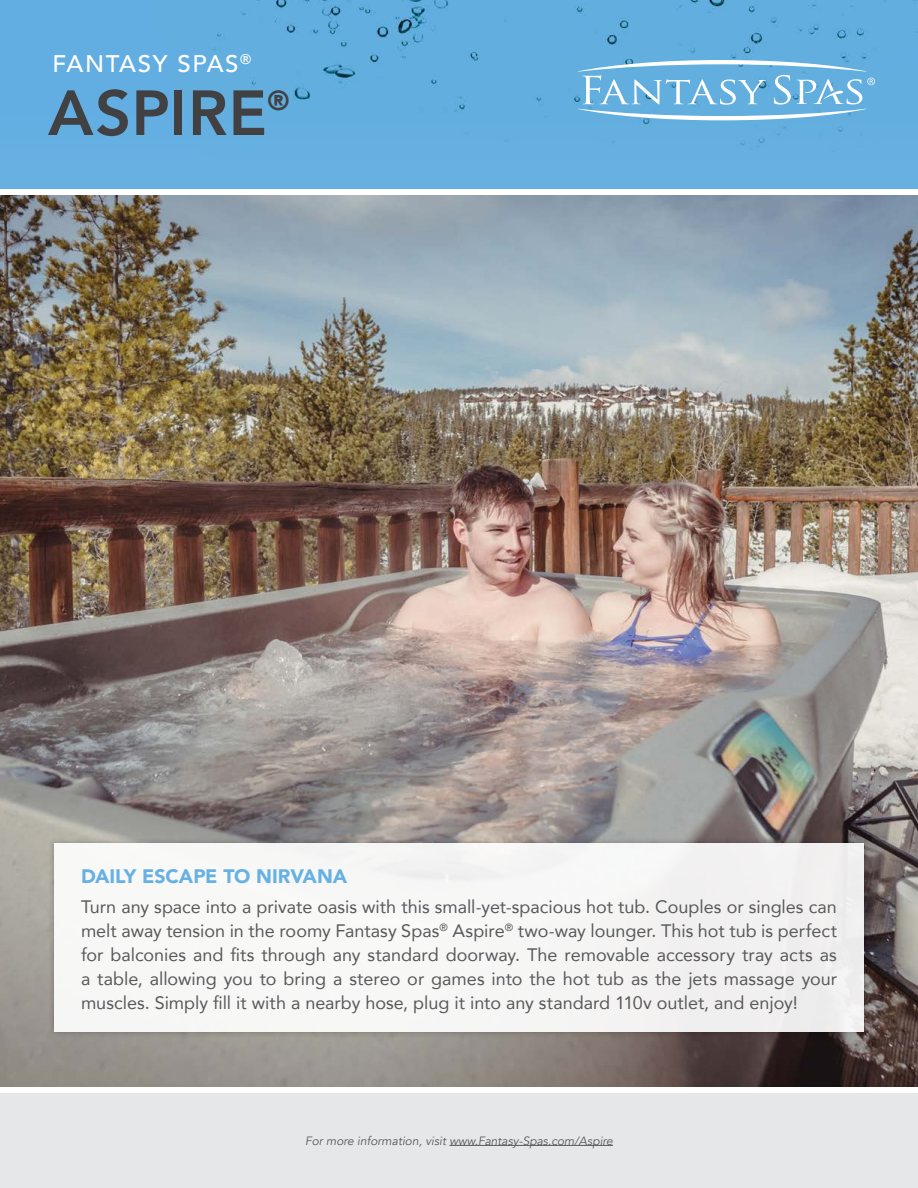
<style>
.page{position:relative;width:918px;height:1188px;background:#fff}
.page>*{position:absolute;margin:0;border:0;box-sizing:border-box;transform-origin:0 0}
.t1{font:800 63px "Avenir";letter-spacing:.015em;color:#414042}
.t2{font:800 27.6px "Avenir";color:#414042}
.t3{font:500 24px "Avenir";letter-spacing:.07em;color:#fff}
.t4{font:900 19.5px "Avenir";color:#67b1e2}
.t5{font:18px/24px "Avenir";color:#58595b;text-align:justify}
.t6{font:italic 12px "Avenir";color:#58595b}
</style>
<div class="page">
<div style="left:0;top:0;width:918px;height:189px;background:#67b1e2"></div>
<img style="left:212px;top:0;width:706px;height:147px">
<div style="left:0;top:1094px;width:918px;height:94px;background:#e6e7e8"></div>
<hr style="left:449px;top:1145px;width:164px;height:1px;background:#58595b">
<svg style="left:578px;top:60px;width:297px;height:60px"></svg>
<img style="left:0;top:196px;width:918px;height:891px">
<div style="left:48px;top:837px;width:822px;height:201px;background:#000;opacity:.25"></div>
<div style="left:54px;top:843px;width:810px;height:189px;background:#f7f7f6"></div>
<h3 class="t3" style="left:52px;top:43px;width:201px">FANTASY SPAS<sup>®</sup></h3>
<h1 class="t1" style="left:48px;top:64px;width:221px">ASPIRE</h1>
<h2 class="t2" style="left:267px;top:79px;width:24px">®</h2>
<p class="t4" style="left:81px;top:859px;width:268px">DAILY ESCAPE TO NIRVANA</p>
<p class="t5" style="left:81px;top:894px;width:758px">Turn any space into a private oasis with this small-yet-spacious hot tub. Couples or singles can melt away tension in the roomy Fantasy Spas<sup>®</sup> Aspire<sup>®</sup> two-way lounger. This hot tub is perfect for balconies and fits through any standard doorway. The removable accessory tray acts as a table, allowing you to bring a stereo or games into the hot tub as the jets massage your muscles. Simply fill it with a nearby hose, plug it into any standard 110v outlet, and enjoy!</p>
<p class="t6" style="left:305px;top:1133px;width:309px">For more information, visit www.Fantasy-Spas.com/Aspire</p>
</div>
